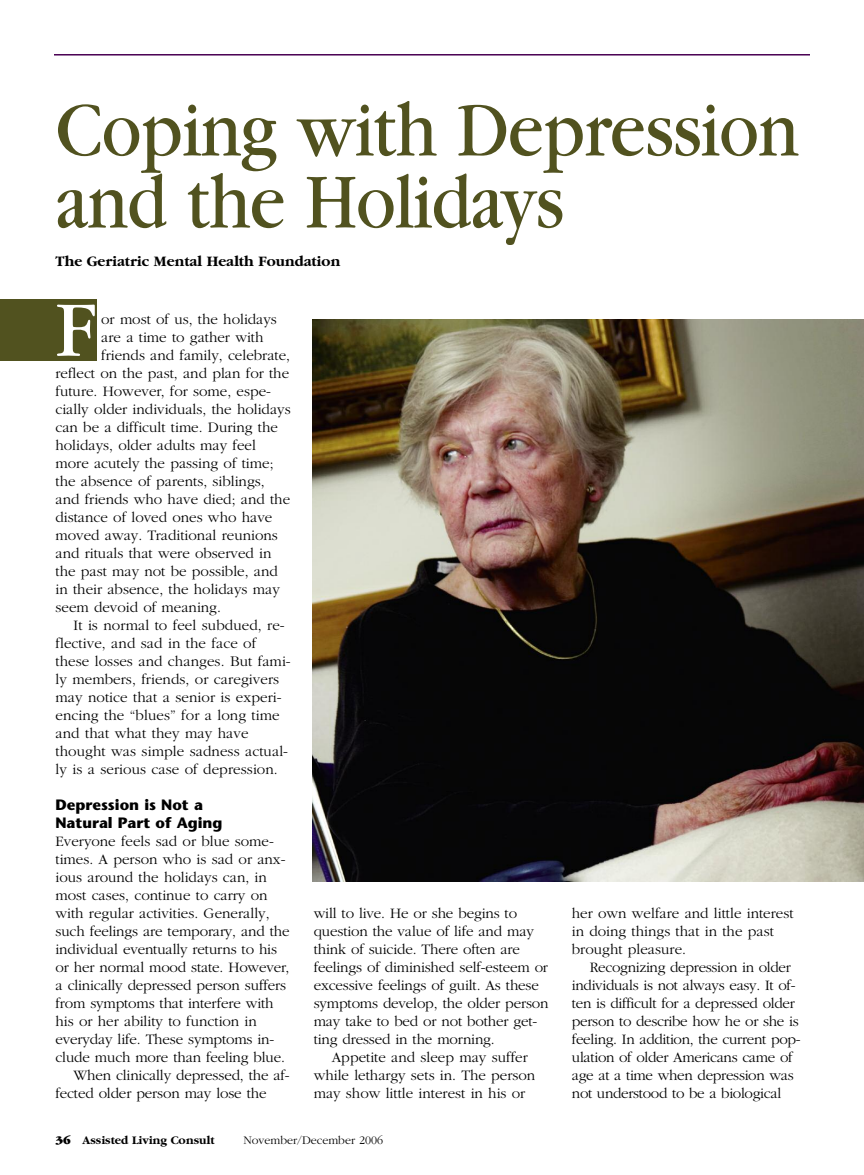
<style>
.page{position:relative;width:864px;height:1175px;background:#fff}
.page>*{position:absolute;margin:0;border:0;box-sizing:border-box;transform-origin:0 0}
.t1{font:81.9px "Garamond";color:#fff}
.t2{font:81px/72px "Garamond";letter-spacing:-.01em;color:#51521f;scale:.9 1}
.t3{font:300 15px/18px "Garamond";color:#000}
.t4{font:300 15px/18px "Garamond";letter-spacing:-.02em;color:#000}
.t5{font:700 15px/18px "Stone Sans";color:#000}
.t6{font:700 15px "Garamond";color:#000}
.t7{font:700 12px "Garamond";color:#000}
.t8{font:300 12px "Garamond";color:#000}
.s1{font-weight:900}
</style>
<div class="page">
<hr style="left:54px;top:54px;width:756px;height:2px;background:#4a0053">
<div style="left:0;top:299px;width:97px;height:62px;background:#51521f"></div>
<img style="left:313px;top:320px;width:551px;height:561px">
<h2 class="t2" style="left:56px;top:101px;width:828px">Coping with Depression and the Holidays</h2>
<p class="t6" style="left:56px;top:252px;width:286px">The Geriatric Mental Health Foundation</p>
<h1 class="t1" style="left:56px;top:301px;width:43px">F</h1>
<p class="t3" style="left:101px;top:310px;width:177px">or most of us, the holidays</p>
<p class="t3" style="left:101px;top:328px;width:164px">are a time to gather with</p>
<p class="t3" style="left:101px;top:346px;width:190px">friends and family, celebrate,</p>
<p class="t3" style="left:56px;top:364px;width:235px">reflect on the past, and plan for the</p>
<p class="t3" style="left:56px;top:382px;width:217px">future. However, for some, espe-</p>
<p class="t3" style="left:56px;top:400px;width:237px">cially older individuals, the holidays</p>
<p class="t3" style="left:56px;top:418px;width:224px">can be a difficult time. During the</p>
<p class="t3" style="left:56px;top:436px;width:202px">holidays, older adults may feel</p>
<p class="t3" style="left:56px;top:454px;width:220px">more acutely the passing of time;</p>
<p class="t3" style="left:56px;top:472px;width:211px">the absence of parents, siblings,</p>
<p class="t3" style="left:56px;top:490px;width:236px">and friends who have died; and the</p>
<p class="t3" style="left:56px;top:508px;width:218px">distance of loved ones who have</p>
<p class="t3" style="left:56px;top:526px;width:224px">moved away. Traditional reunions</p>
<p class="t3" style="left:56px;top:544px;width:217px">and rituals that were observed in</p>
<p class="t3" style="left:56px;top:562px;width:224px">the past may not be possible, and</p>
<p class="t3" style="left:56px;top:580px;width:226px">in their absence, the holidays may</p>
<p class="t3" style="left:56px;top:598px;width:167px">seem devoid of meaning.</p>
<p class="t3" style="left:74px;top:616px;width:213px">It is normal to feel subdued, re-</p>
<p class="t3" style="left:56px;top:634px;width:202px">flective, and sad in the face of</p>
<p class="t3" style="left:56px;top:652px;width:237px">these losses and changes. But fami-</p>
<p class="t3" style="left:56px;top:670px;width:225px">ly members, friends, or caregivers</p>
<p class="t3" style="left:56px;top:688px;width:228px">may notice that a senior is experi-</p>
<p class="t3" style="left:56px;top:706px;width:226px">encing the “blues” for a long time</p>
<p class="t3" style="left:56px;top:724px;width:194px">and that what they may have</p>
<p class="t3" style="left:56px;top:742px;width:234px">thought was simple sadness actual-</p>
<p class="t3" style="left:56px;top:760px;width:224px">ly is a serious case of depression.</p>
<p class="t5" style="left:56px;top:797px;width:169px">Depression is Not a<br>Natural Part of Aging</p>
<p class="t3" style="left:56px;top:832px;width:220px">Everyone feels sad or blue some-</p>
<p class="t3" style="left:56px;top:850px;width:232px">times. A person who is sad or anx-</p>
<p class="t3" style="left:56px;top:868px;width:213px">ious around the holidays can, in</p>
<p class="t3" style="left:56px;top:886px;width:214px">most cases, continue to carry on</p>
<p class="t3" style="left:56px;top:904px;width:216px">with regular activities. Generally,</p>
<p class="t3" style="left:56px;top:922px;width:236px">such feelings are temporary, and the</p>
<p class="t3" style="left:56px;top:940px;width:223px">individual eventually returns to his</p>
<p class="t3" style="left:56px;top:958px;width:235px">or her normal mood state. However,</p>
<p class="t3" style="left:56px;top:976px;width:232px">a clinically depressed person suffers</p>
<p class="t3" style="left:56px;top:994px;width:220px">from symptoms that interfere with</p>
<p class="t3" style="left:56px;top:1012px;width:203px">his or her ability to function in</p>
<p class="t3" style="left:56px;top:1030px;width:220px">everyday life. These symptoms in-</p>
<p class="t3" style="left:56px;top:1048px;width:231px">clude much more than feeling blue.</p>
<p class="t3" style="left:74px;top:1066px;width:218px">When clinically depressed, the af-</p>
<p class="t3" style="left:56px;top:1084px;width:212px">fected older person may lose the</p>
<p class="t3" style="left:314px;top:904px;width:236px">will to live. He or she begins to question the value of life and may think of suicide. There often are feelings of diminished self-esteem or excessive feelings of guilt. As these symptoms develop, the older person may take to bed or not bother get&shy;ting dressed in the morning.</p>
<p class="t3" style="left:314px;top:1048px;width:223px;text-indent:18px">Appetite and sleep may suffer while lethargy sets in. The person may show little interest in his or</p>
<p class="t7" style="left:56px;top:1132px;width:160px"><span class="s1">36</span> Assisted Living Consult</p>
<p class="t8" style="left:243px;top:1132px;width:141px">November/December 2006</p>
<p class="t3" style="left:572px;top:904px;width:223px">her own welfare and little interest in doing things that in the past brought pleasure.</p>
<p class="t4" style="left:572px;top:958px;width:230px;text-indent:18px">Recognizing depression in older individuals is not always easy. It of&shy;ten is difficult for a depressed older person to describe how he or she is feeling. In addition, the current pop&shy;ulation of older Americans came of age at a time when depression was not understood to be a biological</p>
</div>
